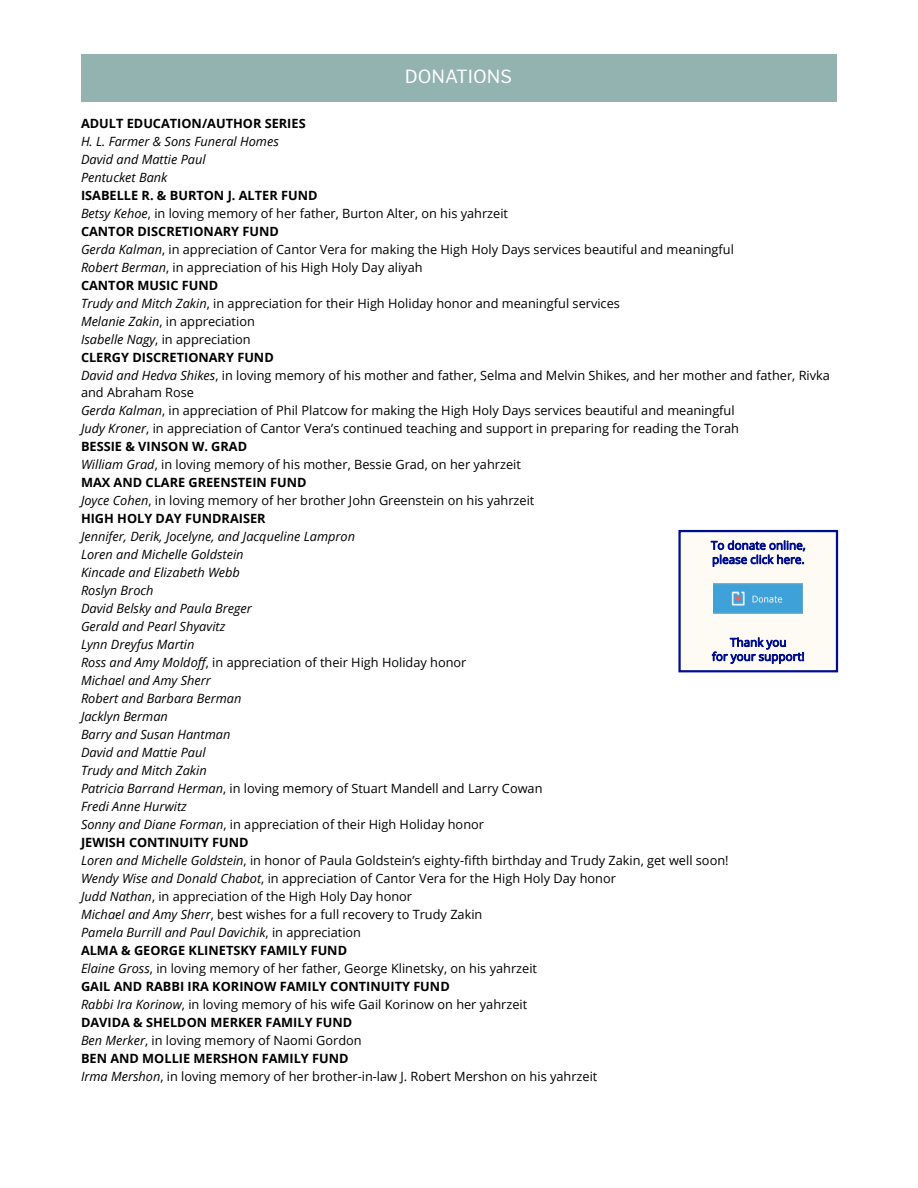
<style>
.page{position:relative;width:918px;height:1188px;background:#fff}
.page>*{position:absolute;margin:0;border:0;box-sizing:border-box;transform-origin:0 0}
.t1{font:18px "Libre Franklin";color:#fff}
.t2{font:12.75px/18px "Open Sans";color:#000}
.t3{font:italic 12.75px/18px "Open Sans";color:#000}
.t4{font:700 12.75px "Open Sans";color:#000}
.s1{font-weight:700}
.s2{font-style:italic}
</style>
<div class="page">
<div style="left:81px;top:54px;width:756px;height:47px;background:#93b3b1"></div>
<div style="left:678px;top:530px;width:160px;height:142px;background:#fdfbf3;border:2px solid #000d90"></div>
<svg style="left:711px;top:540px;width:94px;height:27px"></svg>
<svg style="left:712px;top:637px;width:92px;height:27px"></svg>
<img style="left:714px;top:583px;width:89px;height:30px">
<h1 class="t1" style="left:405px;top:66px;width:109px">DONATIONS</h1>
<p class="t4" style="left:81px;top:119px;width:226px">ADULT EDUCATION/AUTHOR SERIES</p>
<p class="t3" style="left:81px;top:134px;width:199px">H. L. Farmer &amp; Sons Funeral Homes<br>David and Mattie Paul<br>Pentucket Bank</p>
<p class="t2" style="left:81px;top:188px;width:750px"><span class="s1">ISABELLE R. &amp; BURTON J. ALTER FUND<br></span><span class="s2">Betsy Kehoe</span>, in loving memory of her father, Burton Alter, on his yahrzeit<br><span class="s1">CANTOR DISCRETIONARY FUND<br></span><span class="s2">Gerda Kalman</span>, in appreciation of Cantor Vera for making the High Holy Days services beautiful and meaningful<br><span class="s2">Robert Berman</span>, in appreciation of his High Holy Day aliyah<br><span class="s1">CANTOR MUSIC FUND<br></span><span class="s2">Trudy and Mitch Zakin</span>, in appreciation for their High Holiday honor and meaningful services<br><span class="s2">Melanie Zakin</span>, in appreciation<br><span class="s2">Isabelle Nagy</span>, in appreciation<br><span class="s1">CLERGY DISCRETIONARY FUND<br></span><span class="s2">David and Hedva Shikes</span>, in loving memory of his mother and father, Selma and Melvin Shikes, and her mother and father, Rivka</p>
<p class="t2" style="left:81px;top:385px;width:660px">and Abraham Rose<br><span class="s2">Gerda Kalman</span>, in appreciation of Phil Platcow for making the High Holy Days services beautiful and meaningful <span class="s2">Judy Kroner</span>, in appreciation of Cantor Vera’s continued teaching and support in preparing for reading the Torah <span class="s1">BESSIE &amp; VINSON W. GRAD<br></span><span class="s2">William Grad</span>, in loving memory of his mother, Bessie Grad, on her yahrzeit<br><span class="s1">MAX AND CLARE GREENSTEIN FUND<br></span><span class="s2">Joyce Cohen</span>, in loving memory of her brother John Greenstein on his yahrzeit<br><span class="s1">HIGH HOLY DAY FUNDRAISER</span></p>
<p class="t2" style="left:81px;top:529px;width:649px"><span class="s2">Jennifer, Derik, Jocelyne, and Jacqueline Lampron<br>Loren and Michelle Goldstein<br>Kincade and Elizabeth Webb<br>Roslyn Broch<br>David Belsky and Paula Breger<br>Gerald and Pearl Shyavitz<br>Lynn Dreyfus Martin<br>Ross and Amy Moldoff</span>, in appreciation of their High Holiday honor<br><span class="s2">Michael and Amy Sherr<br>Robert and Barbara Berman<br>Jacklyn Berman<br>Barry and Susan Hantman<br>David and Mattie Paul<br>Trudy and Mitch Zakin<br>Patricia Barrand Herman</span>, in loving memory of Stuart Mandell and Larry Cowan<br><span class="s2">Fredi Anne Hurwitz<br>Sonny and Diane Forman</span>, in appreciation of their High Holiday honor<br><span class="s1">JEWISH CONTINUITY FUND<br></span><span class="s2">Loren and Michelle Goldstein</span>, in honor of Paula Goldstein’s eighty-fifth birthday and Trudy Zakin, get well soon!<br><span class="s2">Wendy Wise and Donald Chabot</span>, in appreciation of Cantor Vera for the High Holy Day honor<br><span class="s2">Judd Nathan</span>, in appreciation of the High Holy Day honor<br><span class="s2">Michael and Amy Sherr</span>, best wishes for a full recovery to Trudy Zakin<br><span class="s2">Pamela Burrill and Paul Davichik</span>, in appreciation<br><span class="s1">ALMA &amp; GEORGE KLINETSKY FAMILY FUND<br></span><span class="s2">Elaine Gross</span>, in loving memory of her father, George Klinetsky, on his yahrzeit<br><span class="s1">GAIL AND RABBI IRA KORINOW FAMILY CONTINUITY FUND<br></span><span class="s2">Rabbi Ira Korinow</span>, in loving memory of his wife Gail Korinow on her yahrzeit<br><span class="s1">DAVIDA &amp; SHELDON MERKER FAMILY FUND<br></span><span class="s2">Ben Merker</span>, in loving memory of Naomi Gordon<br><span class="s1">BEN AND MOLLIE MERSHON FAMILY FUND<br></span><span class="s2">Irma Mershon</span>, in loving memory of her brother-in-law J. Robert Mershon on his yahrzeit</p>
</div>
